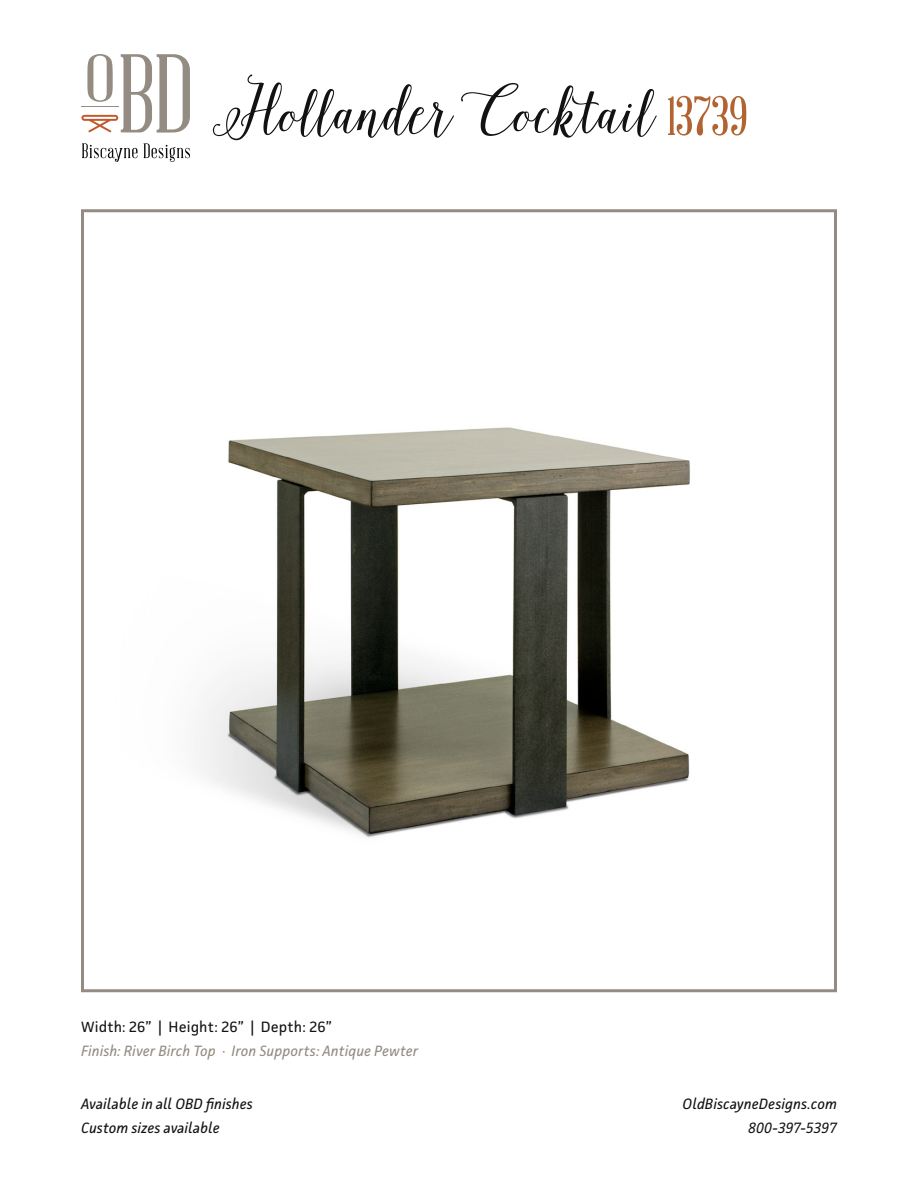
<style>
.page{position:relative;width:918px;height:1188px;background:#fff}
.page>*{position:absolute;margin:0;border:0;box-sizing:border-box;transform-origin:0 0}
.t1{font:93px "Isabella Script";color:#121212}
.t2{font:italic 15px "Facit";letter-spacing:.005em;color:#121212}
.t3{font:italic 15px "Facit";letter-spacing:.005em;color:#948c83}
.t4{font:15px "Facit";letter-spacing:.005em;color:#121212}
.s1{font-family:"Abraham Lincoln";font-size:54px;color:#b16432}
</style>
<div class="page">
<svg style="left:82px;top:143px;width:55px;height:19px"></svg>
<svg style="left:144px;top:143px;width:46px;height:19px"></svg>
<svg style="left:81px;top:54px;width:109px;height:79px"></svg>
<img style="left:196px;top:427px;width:494px;height:411px">
<div style="left:81px;top:209px;width:756px;height:783px;border:3px solid #948c83"></div>
<p class="t1" style="left:216px;top:70px;width:533px">Hollander Cocktail <span class="s1">13739</span></p>
<p class="t4" style="left:81px;top:1018px;width:252px">Width: 26” | Height: 26” | Depth: 26”</p>
<p class="t3" style="left:81px;top:1042px;width:339px">Finish: River Birch Top · Iron Supports: Antique Pewter</p>
<p class="t2" style="left:81px;top:1094px;width:174px">Available in all OBD finishes</p>
<p class="t2" style="left:683px;top:1094px;width:156px">OldBiscayneDesigns.com</p>
<p class="t2" style="left:81px;top:1118px;width:140px">Custom sizes available</p>
<p class="t2" style="left:748px;top:1118px;width:90px">800-397-5397</p>
</div>
